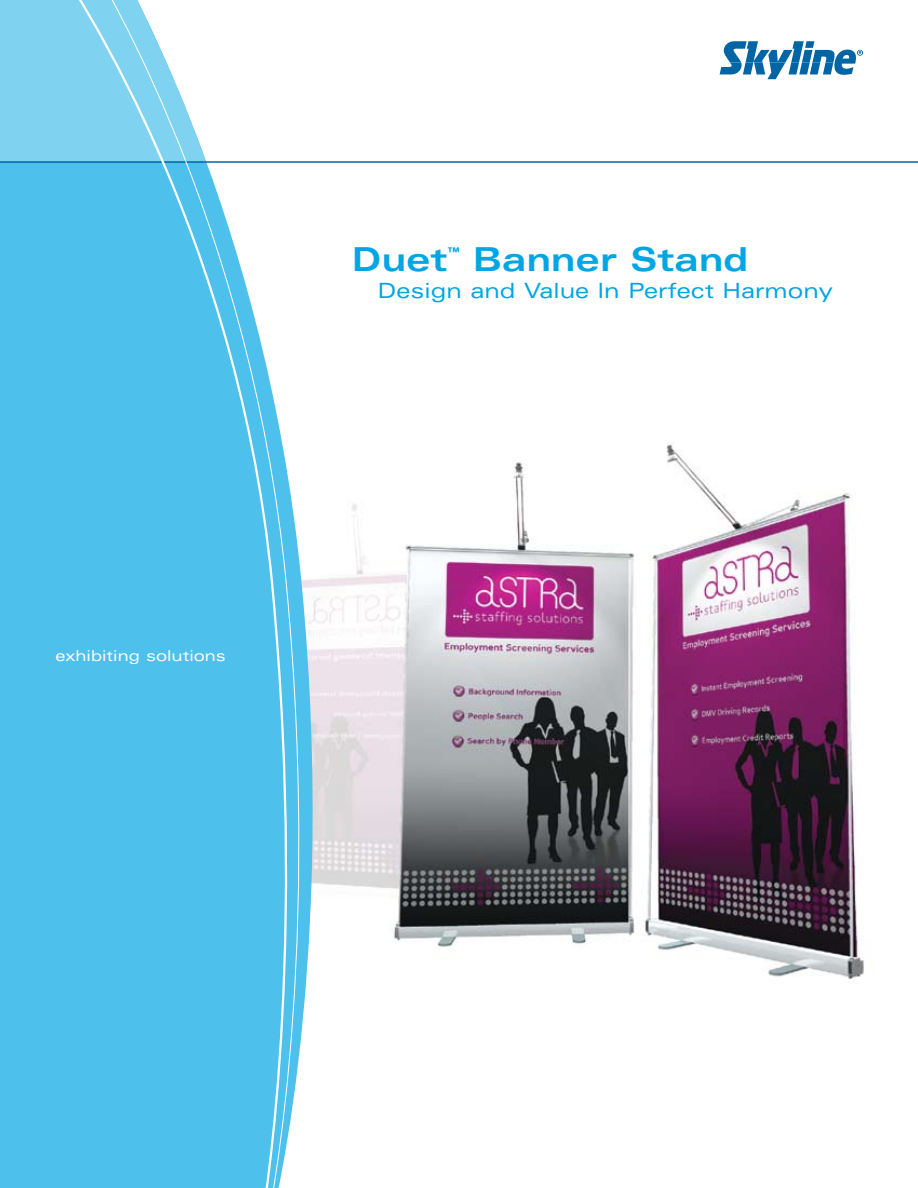
<style>
.page{position:relative;width:918px;height:1188px;background:#fff}
.page>*{position:absolute;margin:0;border:0;box-sizing:border-box;transform-origin:0 0}
.t1{font:700 expanded 33px "Univers";color:#00a5e3}
.t2{font:expanded 21px "Univers";color:#00a5e3}
.t3{font:expanded 15px "Univers";color:#fff}
.t4{font:700 expanded 12px "Univers";color:#00a5e3}
</style>
<div class="page">
<img style="left:340px;top:444px;width:524px;height:535px">
<svg style="left:324px;top:578px;width:16px;height:307px"></svg>
<hr style="left:0;top:161px;width:918px;height:2px;background:#0067a6">
<svg style="left:720px;top:41px;width:143px;height:38px"></svg>
<svg style="left:310px;top:161px;width:14px;height:757px"></svg>
<svg style="left:0;top:0;width:310px;height:1188px;background:#68c9ee"></svg>
<h1 class="t1" style="left:352px;top:240px;width:97px">Duet</h1>
<p class="t4" style="left:448px;top:245px;width:13px">™</p>
<h1 class="t1" style="left:473px;top:240px;width:276px">Banner Stand</h1>
<p class="t2" style="left:378px;top:278px;width:456px">Design and Value In Perfect Harmony</p>
<p class="t3" style="left:56px;top:647px;width:172px">exhibiting solutions</p>
</div>
